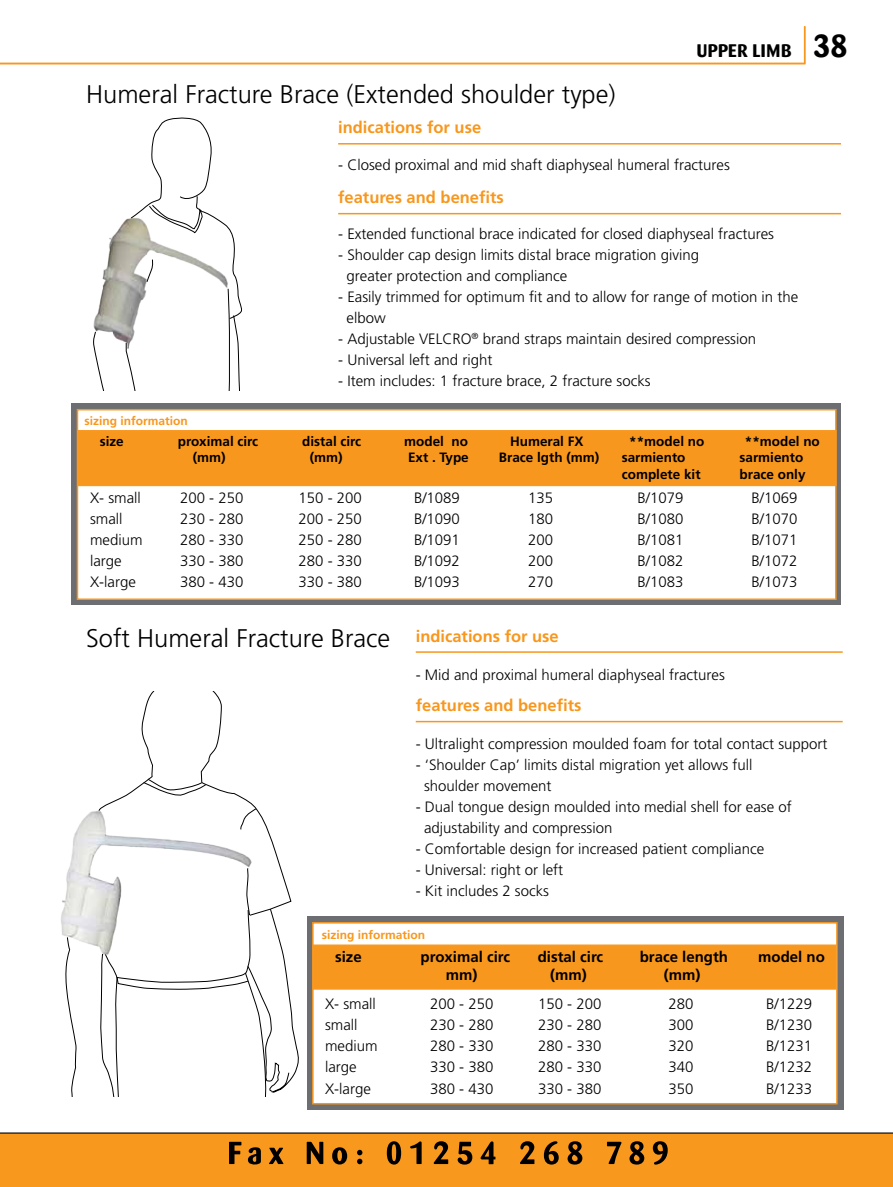
<style>
.page{position:relative;width:893px;height:1187px;background:#fff}
.page>*{position:absolute;margin:0;border:0;box-sizing:border-box;transform-origin:0 0}
.t1{font:300 25.5px "Frutiger";color:#000}
.t2{font:700 18px "Barmeno";letter-spacing:.04em;color:#000}
.t3{font:700 16.5px "Frutiger";color:#f8971d}
.t4{font:300 15px/21px "Frutiger";color:#000}
.t5{font:700 15px "Frutiger";color:#000}
.t6{font:700 13.5px "Frutiger";color:#000}
.t7{font:700 12px "Frutiger";color:#f8971d}
.s1{font-size:31.5px}
</style>
<div class="page">
<svg style="left:0;top:26px;width:806px;height:39px"></svg>
<div style="left:0;top:1132px;width:893px;height:54px;background:#f8981d"></div>
<svg style="left:229px;top:1141px;width:439px;height:23px;background:#af6b14"></svg>
<hr style="left:416px;top:651px;width:427px;height:1px;background:#f8971d">
<hr style="left:416px;top:720px;width:427px;height:2px;background:#f8971d">
<img style="left:61px;top:809px;width:39px;height:139px">
<svg style="left:99px;top:691px;width:182px;height:224px"></svg>
<svg style="left:64px;top:936px;width:30px;height:160px"></svg>
<svg style="left:240px;top:808px;width:16px;height:21px"></svg>
<svg style="left:100px;top:867px;width:198px;height:229px"></svg>
<svg style="left:143px;top:778px;width:63px;height:18px"></svg>
<div style="left:307px;top:916px;width:536px;height:193px;background:#6d6e71"></div>
<div style="left:312px;top:922px;width:526px;height:182px;background:#fff;border:2px solid #f8971d"></div>
<div style="left:313px;top:945px;width:523px;height:43px;background:#f8971d"></div>
<svg style="left:419px;top:989px;width:94px;height:1px"></svg>
<svg style="left:535px;top:989px;width:71px;height:1px"></svg>
<svg style="left:638px;top:989px;width:92px;height:1px"></svg>
<div style="left:313px;top:944px;width:524px;height:45px;border:2px solid #f89921"></div>
<div style="left:71px;top:403px;width:770px;height:201px;background:#6d6e71"></div>
<div style="left:77px;top:409px;width:760px;height:191px;background:#fff;border:2px solid #f8971d"></div>
<div style="left:78px;top:431px;width:758px;height:54px;background:#f8971d"></div>
<svg style="left:176px;top:486px;width:86px;height:1px"></svg>
<svg style="left:300px;top:486px;width:65px;height:1px"></svg>
<svg style="left:497px;top:486px;width:105px;height:1px"></svg>
<svg style="left:619px;top:486px;width:88px;height:1px"></svg>
<svg style="left:737px;top:486px;width:85px;height:1px"></svg>
<div style="left:77px;top:430px;width:760px;height:56px;border:2px solid #f89921"></div>
<svg style="left:93px;top:117px;width:149px;height:273px"></svg>
<hr style="left:338px;top:143px;width:503px;height:1px;background:#f8971d">
<hr style="left:338px;top:213px;width:503px;height:1px;background:#f8971d">
<h1 class="t1" style="left:86px;top:80px;width:531px">Humeral Fracture Brace (Extended shoulder type)</h1>
<p class="t3" style="left:338px;top:118px;width:145px">indications for use</p>
<p class="t2" style="left:697px;top:40px;width:152px">UPPER LIMB <span class="s1">38</span></p>
<p class="t4" style="left:338px;top:155px;width:393px">- Closed proximal and mid shaft diaphyseal humeral fractures</p>
<p class="t7" style="left:84px;top:413px;width:105px">sizing information</p>
<p class="t3" style="left:338px;top:188px;width:167px">features and benefits</p>
<p class="t4" style="left:338px;top:223px;width:437px">- Extended functional brace indicated for closed diaphyseal fractures</p>
<p class="t4" style="left:346px;top:244px;width:354px;text-indent:-8px">- Shoulder cap design limits distal brace migration giving greater protection and compliance</p>
<p class="t4" style="left:346px;top:286px;width:453px;text-indent:-8px">- Easily trimmed for optimum fit and to allow for range of motion in the elbow</p>
<p class="t4" style="left:338px;top:328px;width:419px">- Adjustable VELCRO<sup>®</sup> brand straps maintain desired compression</p>
<p class="t4" style="left:338px;top:349px;width:156px">- Universal left and right</p>
<p class="t4" style="left:338px;top:370px;width:314px">- Item includes: 1 fracture brace, 2 fracture socks</p>
<p class="t6" style="left:100px;top:433px;width:26px">size</p>
<p class="t6" style="left:178px;top:433px;width:82px">proximal circ</p>
<p class="t6" style="left:302px;top:433px;width:61px">distal circ</p>
<p class="t6" style="left:404px;top:433px;width:65px">model no</p>
<p class="t6" style="left:510px;top:433px;width:75px">Humeral FX</p>
<p class="t6" style="left:629px;top:433px;width:77px">**model no</p>
<p class="t6" style="left:745px;top:433px;width:77px">**model no</p>
<p class="t6" style="left:193px;top:450px;width:34px">(mm)</p>
<p class="t6" style="left:310px;top:450px;width:34px">(mm)</p>
<p class="t6" style="left:408px;top:450px;width:62px">Ext . Type</p>
<p class="t6" style="left:499px;top:450px;width:102px">Brace lgth (mm)</p>
<p class="t6" style="left:622px;top:450px;width:65px">sarmiento</p>
<p class="t6" style="left:739px;top:450px;width:65px">sarmiento</p>
<p class="t6" style="left:622px;top:466px;width:80px">complete kit</p>
<p class="t6" style="left:739px;top:466px;width:68px">brace only</p>
<p class="t4" style="left:90px;top:487px;width:52px">X- small</p>
<p class="t4" style="left:180px;top:487px;width:65px">200 - 250</p>
<p class="t4" style="left:299px;top:487px;width:65px">150 - 200</p>
<p class="t4" style="left:414px;top:487px;width:47px">B/1089</p>
<p class="t4" style="left:528px;top:487px;width:27px">135</p>
<p class="t4" style="left:638px;top:487px;width:47px">B/1079</p>
<p class="t4" style="left:752px;top:487px;width:47px">B/1069</p>
<p class="t4" style="left:90px;top:508px;width:34px">small</p>
<p class="t4" style="left:180px;top:508px;width:65px">230 - 280</p>
<p class="t4" style="left:299px;top:508px;width:65px">200 - 250</p>
<p class="t4" style="left:414px;top:508px;width:47px">B/1090</p>
<p class="t4" style="left:528px;top:508px;width:27px">180</p>
<p class="t4" style="left:638px;top:508px;width:47px">B/1080</p>
<p class="t4" style="left:752px;top:508px;width:47px">B/1070</p>
<p class="t4" style="left:90px;top:529px;width:54px">medium</p>
<p class="t4" style="left:180px;top:529px;width:65px">280 - 330</p>
<p class="t4" style="left:299px;top:529px;width:65px">250 - 280</p>
<p class="t4" style="left:414px;top:529px;width:47px">B/1091</p>
<p class="t4" style="left:528px;top:529px;width:27px">200</p>
<p class="t4" style="left:638px;top:529px;width:47px">B/1081</p>
<p class="t4" style="left:752px;top:529px;width:47px">B/1071</p>
<p class="t4" style="left:90px;top:550px;width:33px">large</p>
<p class="t4" style="left:180px;top:550px;width:65px">330 - 380</p>
<p class="t4" style="left:299px;top:550px;width:65px">280 - 330</p>
<p class="t4" style="left:414px;top:550px;width:47px">B/1092</p>
<p class="t4" style="left:528px;top:550px;width:27px">200</p>
<p class="t4" style="left:638px;top:550px;width:47px">B/1082</p>
<p class="t4" style="left:752px;top:550px;width:47px">B/1072</p>
<p class="t4" style="left:90px;top:571px;width:47px">X-large</p>
<p class="t4" style="left:180px;top:571px;width:65px">380 - 430</p>
<p class="t4" style="left:299px;top:571px;width:65px">330 - 380</p>
<p class="t4" style="left:414px;top:571px;width:47px">B/1093</p>
<p class="t4" style="left:528px;top:571px;width:27px">270</p>
<p class="t4" style="left:638px;top:571px;width:47px">B/1083</p>
<p class="t4" style="left:752px;top:571px;width:47px">B/1073</p>
<h1 class="t1" style="left:86px;top:623px;width:306px">Soft Humeral Fracture Brace</h1>
<p class="t3" style="left:416px;top:626px;width:145px">indications for use</p>
<p class="t4" style="left:416px;top:664px;width:311px">- Mid and proximal humeral diaphyseal fractures</p>
<p class="t3" style="left:416px;top:695px;width:167px">features and benefits</p>
<p class="t4" style="left:416px;top:732px;width:413px">- Ultralight compression moulded foam for total contact support</p>
<p class="t4" style="left:424px;top:753px;width:330px;text-indent:-8px">- ‘Shoulder Cap’ limits distal migration yet allows full shoulder movement</p>
<p class="t4" style="left:424px;top:795px;width:369px;text-indent:-8px">- Dual tongue design moulded into medial shell for ease of adjustability and compression</p>
<p class="t4" style="left:416px;top:837px;width:350px">- Comfortable design for increased patient compliance</p>
<p class="t4" style="left:416px;top:858px;width:149px">- Universal: right or left</p>
<p class="t4" style="left:416px;top:879px;width:135px">- Kit includes 2 socks</p>
<p class="t7" style="left:322px;top:927px;width:105px">sizing information</p>
<p class="t5" style="left:335px;top:947px;width:28px">size</p>
<p class="t5" style="left:421px;top:947px;width:91px">proximal circ</p>
<p class="t5" style="left:538px;top:947px;width:67px">distal circ</p>
<p class="t5" style="left:640px;top:947px;width:90px">brace length</p>
<p class="t5" style="left:758px;top:947px;width:68px">model no</p>
<p class="t5" style="left:446px;top:965px;width:33px">mm)</p>
<p class="t5" style="left:550px;top:965px;width:38px">(mm)</p>
<p class="t5" style="left:664px;top:965px;width:38px">(mm)</p>
<p class="t4" style="left:325px;top:993px;width:52px">X- small</p>
<p class="t4" style="left:430px;top:993px;width:65px">200 - 250</p>
<p class="t4" style="left:538px;top:993px;width:65px">150 - 200</p>
<p class="t4" style="left:669px;top:993px;width:27px">280</p>
<p class="t4" style="left:766px;top:993px;width:47px">B/1229</p>
<p class="t4" style="left:325px;top:1014px;width:34px">small</p>
<p class="t4" style="left:430px;top:1014px;width:65px">230 - 280</p>
<p class="t4" style="left:538px;top:1014px;width:65px">230 - 280</p>
<p class="t4" style="left:669px;top:1014px;width:27px">300</p>
<p class="t4" style="left:766px;top:1014px;width:47px">B/1230</p>
<p class="t4" style="left:325px;top:1035px;width:54px">medium</p>
<p class="t4" style="left:430px;top:1035px;width:65px">280 - 330</p>
<p class="t4" style="left:538px;top:1035px;width:65px">280 - 330</p>
<p class="t4" style="left:669px;top:1035px;width:27px">320</p>
<p class="t4" style="left:766px;top:1035px;width:47px">B/1231</p>
<p class="t4" style="left:325px;top:1056px;width:33px">large</p>
<p class="t4" style="left:430px;top:1056px;width:65px">330 - 380</p>
<p class="t4" style="left:538px;top:1056px;width:65px">280 - 330</p>
<p class="t4" style="left:669px;top:1056px;width:27px">340</p>
<p class="t4" style="left:766px;top:1056px;width:47px">B/1232</p>
<p class="t4" style="left:325px;top:1077px;width:47px">X-large</p>
<p class="t4" style="left:430px;top:1077px;width:65px">380 - 430</p>
<p class="t4" style="left:538px;top:1077px;width:65px">330 - 380</p>
<p class="t4" style="left:669px;top:1077px;width:27px">350</p>
<p class="t4" style="left:766px;top:1077px;width:47px">B/1233</p>
</div>
